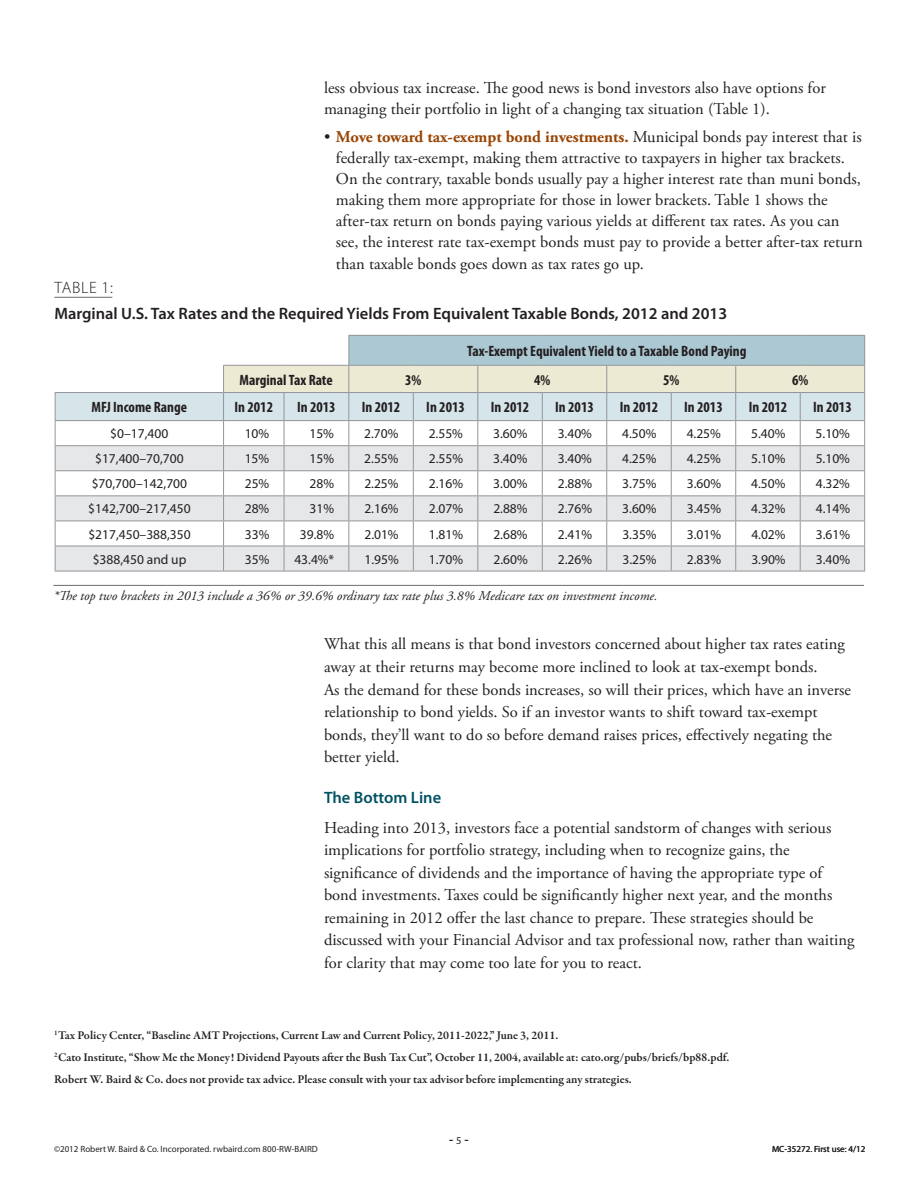
<style>
.page{position:relative;width:918px;height:1188px;background:#fff}
.page>*{position:absolute;margin:0;border:0;box-sizing:border-box;transform-origin:0 0}
.t1{font:16.5px/22.5px "Adobe Garamond Pro";color:#231f20}
.t2{font:600 16.5px "Myriad Pro";color:#231f20}
.t3{font:600 16.5px "Myriad Pro";color:#005163}
.t4{font:300 16.5px "Myriad Pro";color:#231f20}
.t5{font:700 condensed 15px "Myriad Pro";color:#231f20}
.t6{font:13.5px "Myriad Pro";color:#231f20}
.t7{font:italic 13.5px "Adobe Garamond Pro";color:#231f20}
.t8{font:600 13.5px "Myriad Pro";color:#231f20}
.t9{font:600 12px/21.8px "Garamond Premr Pro";letter-spacing:-.005em;color:#231f20}
.t10{font:9px "Myriad Pro";color:#231f20}
.s1{font-weight:700;color:#994606}
.s2{font-weight:400;font-size:10.5px}
</style>
<div class="page">
<hr style="left:54px;top:297px;width:58px;height:1px;background:#6c6d70">
<svg style="left:55px;top:335px;width:810px;height:236px"></svg>
<hr style="left:55px;top:420px;width:169px;height:1px;background:#939598">
<hr style="left:224px;top:420px;width:60px;height:1px;background:#939598">
<hr style="left:284px;top:420px;width:65px;height:1px;background:#939598">
<hr style="left:349px;top:420px;width:64px;height:1px;background:#939598">
<hr style="left:413px;top:420px;width:65px;height:1px;background:#939598">
<hr style="left:478px;top:420px;width:64px;height:1px;background:#939598">
<hr style="left:542px;top:420px;width:65px;height:1px;background:#939598">
<hr style="left:607px;top:420px;width:64px;height:1px;background:#939598">
<hr style="left:671px;top:420px;width:65px;height:1px;background:#939598">
<hr style="left:736px;top:420px;width:64px;height:1px;background:#939598">
<hr style="left:800px;top:420px;width:65px;height:1px;background:#939598">
<hr style="left:55px;top:571px;width:169px;height:1px;background:#939598">
<hr style="left:224px;top:571px;width:60px;height:1px;background:#939598">
<hr style="left:284px;top:571px;width:65px;height:1px;background:#939598">
<hr style="left:349px;top:571px;width:64px;height:1px;background:#939598">
<hr style="left:413px;top:571px;width:65px;height:1px;background:#939598">
<hr style="left:478px;top:571px;width:64px;height:1px;background:#939598">
<hr style="left:542px;top:571px;width:65px;height:1px;background:#939598">
<hr style="left:607px;top:571px;width:64px;height:1px;background:#939598">
<hr style="left:671px;top:571px;width:65px;height:1px;background:#939598">
<hr style="left:736px;top:571px;width:64px;height:1px;background:#939598">
<hr style="left:800px;top:571px;width:65px;height:1px;background:#939598">
<hr style="left:53px;top:585px;width:811px;height:1px;background:#6c6d70">
<p class="t1" style="left:324px;top:78px;width:503px;line-height:21px">less obvious tax increase. The good news is bond investors also have options for managing their portfolio in light of a changing tax situation (Table 1).</p>
<p class="t1" style="left:336px;top:127px;width:528px;line-height:21px;text-indent:-12px">• <span class="s1">Move toward tax-exempt bond investments.</span> Municipal bonds pay interest that is federally tax-exempt, making them attractive to taxpayers in higher tax brackets.<br>On the contrary, taxable bonds usually pay a higher interest rate than muni bonds, making them more appropriate for those in lower brackets. Table 1 shows the after-tax return on bonds paying various yields at different tax rates. As you can see, the interest rate tax-exempt bonds must pay to provide a better after-tax return</p>
<p class="t1" style="left:336px;top:253px;width:310px">than taxable bonds goes down as tax rates go up.</p>
<p class="t4" style="left:55px;top:277px;width:60px">TABLE 1:</p>
<p class="t2" style="left:54px;top:303px;width:674px">Marginal U.S. Tax Rates and the Required Yields From Equivalent Taxable Bonds, 2012 and 2013</p>
<p class="t5" style="left:467px;top:342px;width:281px">Tax-Exempt Equivalent Yield to a Taxable Bond Paying</p>
<p class="t5" style="left:240px;top:370px;width:95px">Marginal Tax Rate</p>
<p class="t5" style="left:405px;top:370px;width:18px">3%</p>
<p class="t5" style="left:534px;top:370px;width:18px">4%</p>
<p class="t5" style="left:663px;top:370px;width:18px">5%</p>
<p class="t5" style="left:792px;top:370px;width:18px">6%</p>
<p class="t5" style="left:92px;top:398px;width:97px">MFJ Income Range</p>
<p class="t5" style="left:235px;top:398px;width:40px">In 2012</p>
<p class="t5" style="left:297px;top:398px;width:40px">In 2013</p>
<p class="t5" style="left:362px;top:398px;width:40px">In 2012</p>
<p class="t5" style="left:426px;top:398px;width:40px">In 2013</p>
<p class="t5" style="left:491px;top:398px;width:40px">In 2012</p>
<p class="t5" style="left:555px;top:398px;width:40px">In 2013</p>
<p class="t5" style="left:620px;top:398px;width:40px">In 2012</p>
<p class="t5" style="left:684px;top:398px;width:40px">In 2013</p>
<p class="t5" style="left:749px;top:398px;width:40px">In 2012</p>
<p class="t5" style="left:813px;top:398px;width:40px">In 2013</p>
<p class="t6" style="left:110px;top:425px;width:60px">$0–17,400</p>
<p class="t6" style="left:245px;top:425px;width:26px">10%</p>
<p class="t6" style="left:309px;top:425px;width:26px">15%</p>
<p class="t6" style="left:364px;top:425px;width:36px">2.70%</p>
<p class="t6" style="left:429px;top:425px;width:36px">2.55%</p>
<p class="t6" style="left:493px;top:425px;width:36px">3.60%</p>
<p class="t6" style="left:558px;top:425px;width:36px">3.40%</p>
<p class="t6" style="left:622px;top:425px;width:36px">4.50%</p>
<p class="t6" style="left:687px;top:425px;width:36px">4.25%</p>
<p class="t6" style="left:751px;top:425px;width:36px">5.40%</p>
<p class="t6" style="left:816px;top:425px;width:36px">5.10%</p>
<p class="t6" style="left:95px;top:450px;width:90px">$17,400–70,700</p>
<p class="t6" style="left:245px;top:450px;width:26px">15%</p>
<p class="t6" style="left:310px;top:450px;width:26px">15%</p>
<p class="t6" style="left:364px;top:450px;width:36px">2.55%</p>
<p class="t6" style="left:429px;top:450px;width:36px">2.55%</p>
<p class="t6" style="left:493px;top:450px;width:36px">3.40%</p>
<p class="t6" style="left:558px;top:450px;width:36px">3.40%</p>
<p class="t6" style="left:622px;top:450px;width:36px">4.25%</p>
<p class="t6" style="left:687px;top:450px;width:36px">4.25%</p>
<p class="t6" style="left:751px;top:450px;width:36px">5.10%</p>
<p class="t6" style="left:816px;top:450px;width:36px">5.10%</p>
<p class="t6" style="left:92px;top:476px;width:97px">$70,700–142,700</p>
<p class="t6" style="left:245px;top:476px;width:26px">25%</p>
<p class="t6" style="left:310px;top:476px;width:26px">28%</p>
<p class="t6" style="left:364px;top:476px;width:36px">2.25%</p>
<p class="t6" style="left:429px;top:476px;width:36px">2.16%</p>
<p class="t6" style="left:493px;top:476px;width:36px">3.00%</p>
<p class="t6" style="left:558px;top:476px;width:36px">2.88%</p>
<p class="t6" style="left:622px;top:476px;width:36px">3.75%</p>
<p class="t6" style="left:687px;top:476px;width:36px">3.60%</p>
<p class="t6" style="left:751px;top:476px;width:36px">4.50%</p>
<p class="t6" style="left:816px;top:476px;width:36px">4.32%</p>
<p class="t6" style="left:88px;top:501px;width:104px">$142,700–217,450</p>
<p class="t6" style="left:245px;top:501px;width:26px">28%</p>
<p class="t6" style="left:310px;top:501px;width:26px">31%</p>
<p class="t6" style="left:364px;top:501px;width:36px">2.16%</p>
<p class="t6" style="left:429px;top:501px;width:36px">2.07%</p>
<p class="t6" style="left:493px;top:501px;width:36px">2.88%</p>
<p class="t6" style="left:558px;top:501px;width:36px">2.76%</p>
<p class="t6" style="left:622px;top:501px;width:36px">3.60%</p>
<p class="t6" style="left:687px;top:501px;width:36px">3.45%</p>
<p class="t6" style="left:751px;top:501px;width:36px">4.32%</p>
<p class="t6" style="left:816px;top:501px;width:36px">4.14%</p>
<p class="t6" style="left:88px;top:526px;width:104px">$217,450–388,350</p>
<p class="t6" style="left:245px;top:526px;width:26px">33%</p>
<p class="t6" style="left:300px;top:526px;width:36px">39.8%</p>
<p class="t6" style="left:364px;top:526px;width:36px">2.01%</p>
<p class="t6" style="left:429px;top:526px;width:36px">1.81%</p>
<p class="t6" style="left:493px;top:526px;width:36px">2.68%</p>
<p class="t6" style="left:558px;top:526px;width:36px">2.41%</p>
<p class="t6" style="left:622px;top:526px;width:36px">3.35%</p>
<p class="t6" style="left:687px;top:526px;width:36px">3.01%</p>
<p class="t6" style="left:751px;top:526px;width:36px">4.02%</p>
<p class="t6" style="left:816px;top:526px;width:36px">3.61%</p>
<p class="t6" style="left:93px;top:551px;width:95px">$388,450 and up</p>
<p class="t6" style="left:245px;top:551px;width:26px">35%</p>
<p class="t6" style="left:294px;top:551px;width:41px">43.4%*</p>
<p class="t6" style="left:364px;top:551px;width:36px">1.95%</p>
<p class="t6" style="left:429px;top:551px;width:36px">1.70%</p>
<p class="t6" style="left:493px;top:551px;width:36px">2.60%</p>
<p class="t6" style="left:558px;top:551px;width:36px">2.26%</p>
<p class="t6" style="left:622px;top:551px;width:36px">3.25%</p>
<p class="t6" style="left:687px;top:551px;width:36px">2.83%</p>
<p class="t6" style="left:751px;top:551px;width:36px">3.90%</p>
<p class="t6" style="left:816px;top:551px;width:36px">3.40%</p>
<p class="t7" style="left:53px;top:588px;width:606px">*The top two brackets in 2013 include a 36% or 39.6% ordinary tax rate plus 3.8% Medicare tax on investment income.</p>
<p class="t1" style="left:324px;top:634px;width:529px">What this all means is that bond investors concerned about higher tax rates eating away at their returns may become more inclined to look at tax-exempt bonds.<br>As the demand for these bonds increases, so will their prices, which have an inverse relationship to bond yields. So if an investor wants to shift toward tax-exempt bonds, they’ll want to do so before demand raises prices, effectively negating the better yield.</p>
<p class="t3" style="left:324px;top:787px;width:119px">The Bottom Line</p>
<p class="t1" style="left:324px;top:817px;width:532px">Heading into 2013, investors face a potential sandstorm of changes with serious implications for portfolio strategy, including when to recognize gains, the significance of dividends and the importance of having the appropriate type of bond investments. Taxes could be significantly higher next year, and the months remaining in 2012 offer the last chance to prepare. These strategies should be discussed with your Financial Advisor and tax professional now, rather than waiting for clarity that may come too late for you to react.</p>
<p class="t9" style="left:54px;top:1025px;width:677px"><sup>1</sup>Tax Policy Center, “Baseline AMT Projections, Current Law and Current Policy, 2011-2022,” June 3, 2011.<br><sup>2</sup>Cato Institute, “Show Me the Money! Dividend Payouts after the Bush Tax Cut”, October 11, 2004, available at: cato.org/pubs/briefs/bp88.pdf.<br>Robert W. Baird &amp; Co. does not provide tax advice. Please consult with your tax advisor before implementing any strategies.</p>
<p class="t8" style="left:449px;top:1131px;width:21px">- <span class="s2">5</span> -</p>
<p class="t10" style="left:54px;top:1144px;width:265px">©2012 Robert W. Baird &amp; Co. Incorporated. rwbaird.com 800-RW-BAIRD</p>
<p class="t10" style="left:772px;top:1143px;width:95px">MC-35272. First use: 4/12</p>
</div>
